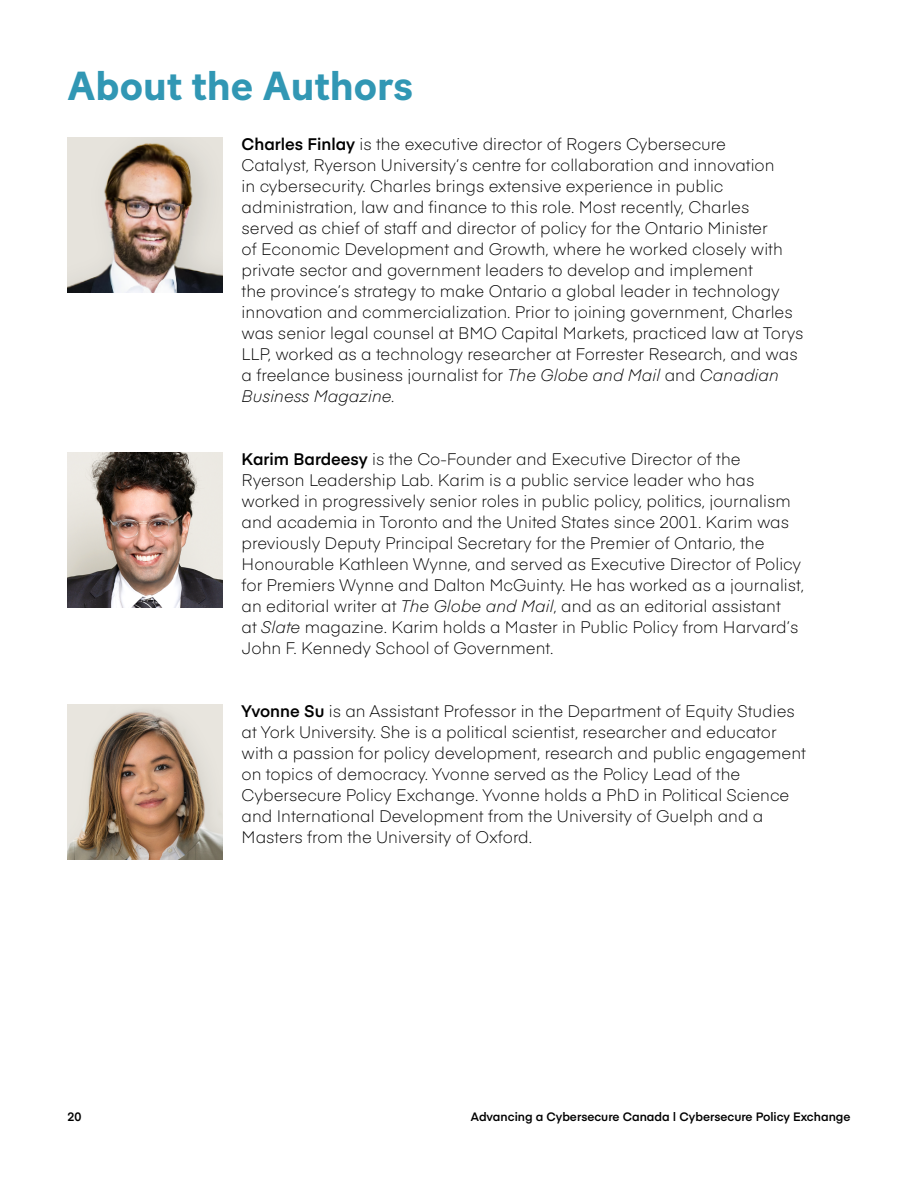
<style>
.page{position:relative;width:918px;height:1188px;background:#fff}
.page>*{position:absolute;margin:0;border:0;box-sizing:border-box;transform-origin:0 0}
.t1{font:700 40.5px "Baton Turbo";color:#3197b4}
.t2{font:300 16.5px/21px "Eina 03";color:#000}
.t3{font:600 12px "Eina 03";color:#000}
.s1{font-weight:600}
.s2{font-style:italic}
</style>
<div class="page">
<img style="left:68px;top:137px;width:155px;height:155px">
<img style="left:68px;top:452px;width:155px;height:155px">
<img style="left:68px;top:704px;width:155px;height:155px">
<h1 class="t1" style="left:68px;top:55px;width:347px">About the Authors</h1>
<p class="t2" style="left:242px;top:132px;width:564px"><span class="s1">Charles Finlay</span> is the executive director of Rogers Cybersecure<br>Catalyst, Ryerson University’s centre for collaboration and innovation<br>in cybersecurity. Charles brings extensive experience in public administration, law and finance to this role. Most recently, Charles served as chief of staff and director of policy for the Ontario Minister<br>of Economic Development and Growth, where he worked closely with private sector and government leaders to develop and implement<br>the province’s strategy to make Ontario a global leader in technology innovation and commercialization. Prior to joining government, Charles was senior legal counsel at BMO Capital Markets, practiced law at Torys LLP, worked as a technology researcher at Forrester Research, and was a freelance business journalist for <span class="s2">The Globe and Mail</span> and <span class="s2">Canadian Business Magazine.</span></p>
<p class="t2" style="left:242px;top:447px;width:564px"><span class="s1">Karim Bardeesy</span> is the Co-Founder and Executive Director of the Ryerson Leadership Lab. Karim is a public service leader who has worked in progressively senior roles in public policy, politics, journalism and academia in Toronto and the United States since 2001. Karim was previously Deputy Principal Secretary for the Premier of Ontario, the Honourable Kathleen Wynne, and served as Executive Director of Policy for Premiers Wynne and Dalton McGuinty. He has worked as a journalist, an editorial writer at <span class="s2">The Globe and Mail</span>, and as an editorial assistant<br>at <span class="s2">Slate</span> magazine. Karim holds a Master in Public Policy from Harvard’s John F. Kennedy School of Government.</p>
<p class="t2" style="left:242px;top:699px;width:566px"><span class="s1">Yvonne Su</span> is an Assistant Professor in the Department of Equity Studies at York University. She is a political scientist, researcher and educator with a passion for policy development, research and public engagement on topics of democracy. Yvonne served as the Policy Lead of the Cybersecure Policy Exchange. Yvonne holds a PhD in Political Science and International Development from the University of Guelph and a Masters from the University of Oxford.</p>
<p class="t3" style="left:68px;top:1107px;width:15px">20</p>
<p class="t3" style="left:471px;top:1107px;width:381px">Advancing a Cybersecure Canada | Cybersecure Policy Exchange</p>
</div>
